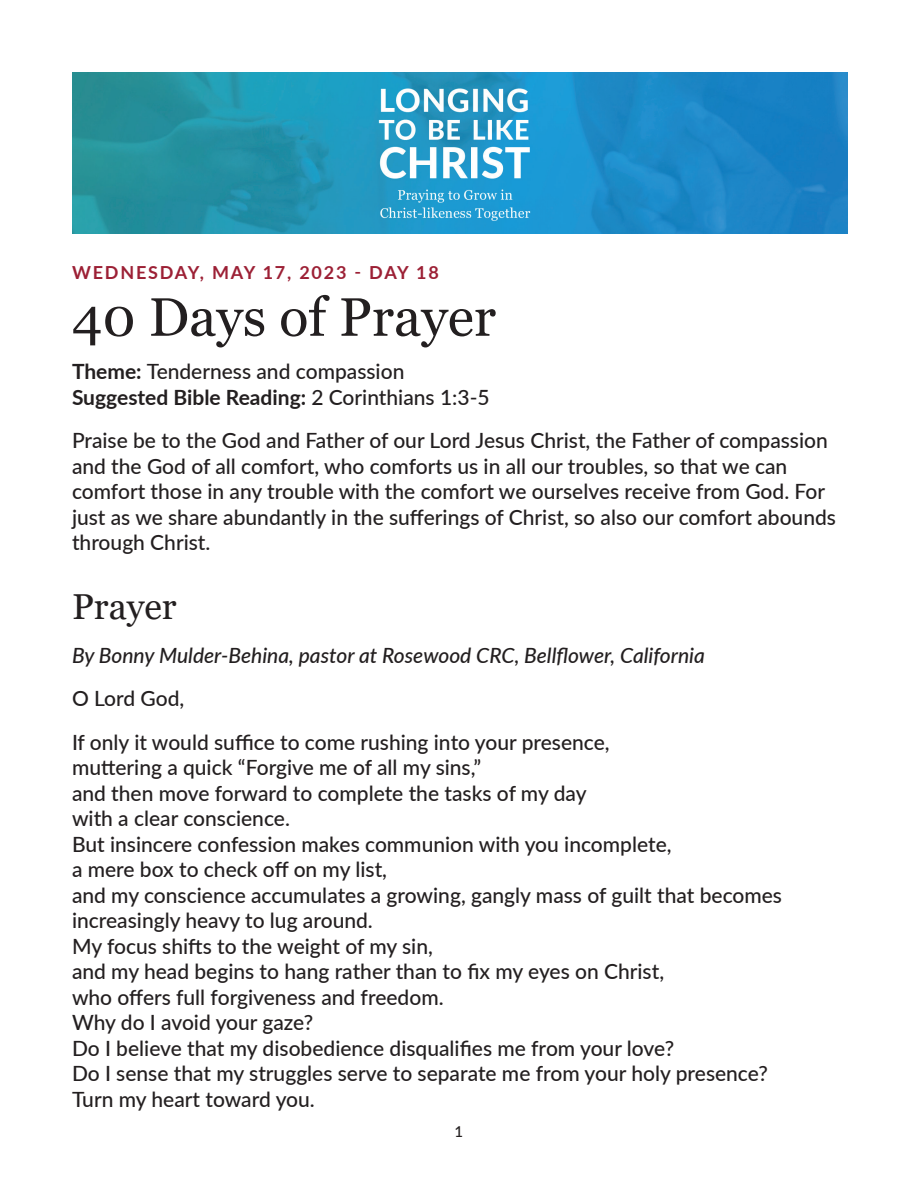
<style>
.page{position:relative;width:918px;height:1188px;background:#fff}
.page>*{position:absolute;margin:0;border:0;box-sizing:border-box;transform-origin:0 0}
.t1{font:54px "Georgia";color:#231f20}
.t2{font:36px "Georgia";color:#231f20}
.t3{font:500 21px/25.5px "Lato";color:#231f20}
.t4{font:italic 500 21px "Lato";color:#231f20}
.t5{font:700 18px "Lato";letter-spacing:.1em;color:#9c2035}
.t6{font:500 15px "Lato";color:#231f20}
.s1{font-weight:700}
</style>
<div class="page">
<img style="left:72px;top:72px;width:775px;height:162px">
<p class="t5" style="left:72px;top:259px;width:368px">WEDNESDAY, MAY 17, 2023 - DAY 18</p>
<h1 class="t1" style="left:72px;top:284px;width:426px">40 Days of Prayer</h1>
<p class="t3" style="left:72px;top:358px;width:419px"><span class="s1">Theme:</span> Tenderness and compassion<br><span class="s1">Suggested Bible Reading:</span> 2 Corinthians 1:3-5</p>
<p class="t3" style="left:72px;top:427px;width:766px">Praise be to the God and Father of our Lord Jesus Christ, the Father of compassion and the God of all comfort, who comforts us in all our troubles, so that we can comfort those in any trouble with the comfort we ourselves receive from God. For just as we share abundantly in the sufferings of Christ, so also our comfort abounds through Christ.</p>
<h2 class="t2" style="left:72px;top:585px;width:106px">Prayer</h2>
<p class="t4" style="left:72px;top:640px;width:635px">By Bonny Mulder-Behina, pastor at Rosewood CRC, Bellflower, California</p>
<p class="t3" style="left:72px;top:676px;width:539px;line-height:43.5px">O Lord God,<br>If only it would suffice to come rushing into your presence,</p>
<p class="t3" style="left:72px;top:754px;width:712px">muttering a quick “Forgive me of all my sins,”<br>and then move forward to complete the tasks of my day<br>with a clear conscience.<br>But insincere confession makes communion with you incomplete,<br>a mere box to check off on my list,<br>and my conscience accumulates a growing, gangly mass of guilt that becomes increasingly heavy to lug around.<br>My focus shifts to the weight of my sin,<br>and my head begins to hang rather than to fix my eyes on Christ,<br>who offers full forgiveness and freedom.<br>Why do I avoid your gaze?<br>Do I believe that my disobedience disqualifies me from your love?<br>Do I sense that my struggles serve to separate me from your holy presence?<br>Turn my heart toward you.</p>
<p class="t6" style="left:455px;top:1121px;width:10px">1</p>
</div>
